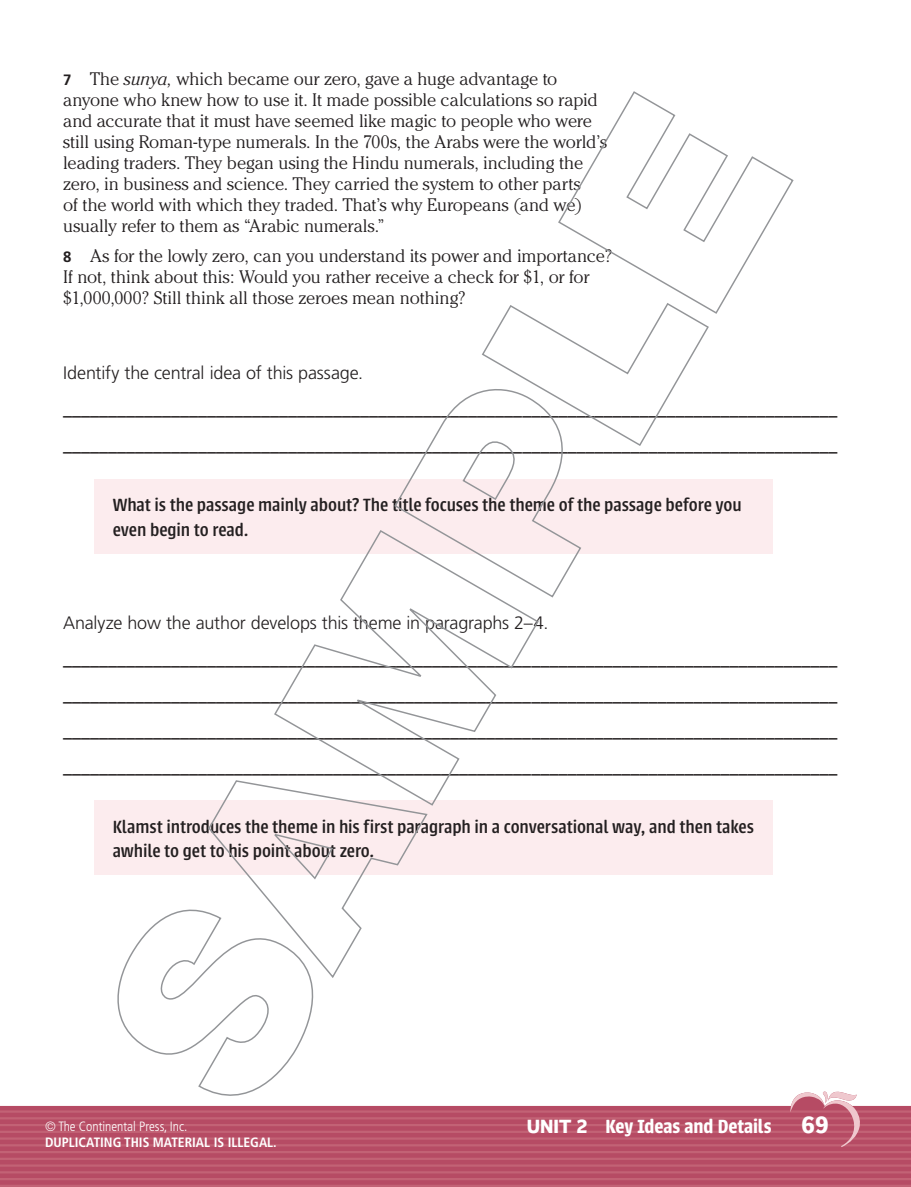
<style>
.page{position:relative;width:911px;height:1187px;background:#fff}
.page>*{position:absolute;margin:0;border:0;box-sizing:border-box;transform-origin:0 0}
.t1{font:600 21px "Urbana";color:#fff}
.t2{font:500 19.5px/24px "Urbana";letter-spacing:-.005em;color:#231f20}
.t3{font:300 18px/21px "Cheltenham";letter-spacing:-.01em;color:#231f20}
.t4{font:18px/36px "Cheltenham";color:#231f20}
.t5{font:300 18px "Frutiger";letter-spacing:-.01em;color:#231f20}
.t6{font:700 condensed 13.5px "Frutiger";color:#fff}
.t7{font:300 condensed 13.5px "Frutiger";color:#fff}
.s1{font-family:"Frutiger";font-weight:700;font-size:15px}
.s2{font-style:italic}
.s3{font-family:"Remora Sans W2";font-weight:700;font-size:19.5px}
.s4{font-family:"Remora Sans W2";font-weight:700;font-size:24px}
</style>
<div class="page">
<svg style="left:0;top:1095px;width:911px;height:89px;fill:#b64b64"></svg>
<hr style="left:0;top:1184px;width:911px;height:2px;background:#c26275">
<hr style="left:0;top:1177px;width:911px;height:3px;background:#c26275">
<hr style="left:0;top:1171px;width:911px;height:2px;background:#c26275">
<hr style="left:0;top:1164px;width:911px;height:2px;background:#c26275">
<hr style="left:0;top:1157px;width:911px;height:2px;background:#c26275">
<hr style="left:0;top:1150px;width:911px;height:3px;background:#c26275">
<hr style="left:0;top:1144px;width:911px;height:2px;background:#c26275">
<hr style="left:0;top:1137px;width:911px;height:2px;background:#c26275">
<hr style="left:0;top:1130px;width:911px;height:2px;background:#c26275">
<hr style="left:0;top:1123px;width:911px;height:3px;background:#c26275">
<hr style="left:0;top:1117px;width:911px;height:2px;background:#c26275">
<hr style="left:0;top:1110px;width:911px;height:2px;background:#c26275">
<svg style="left:790px;top:1091px;width:71px;height:56px"></svg>
<div style="left:95px;top:479px;width:678px;height:74px;background:#fcecee"></div>
<div style="left:95px;top:800px;width:678px;height:74px;background:#fcecee"></div>
<svg style="left:117px;top:909px;width:197px;height:186px"></svg>
<svg style="left:207px;top:780px;width:222px;height:199px"></svg>
<svg style="left:273px;top:530px;width:266px;height:276px"></svg>
<svg style="left:393px;top:305px;width:317px;height:293px"></svg>
<svg style="left:557px;top:91px;width:236px;height:224px"></svg>
<p class="t3" style="left:63px;top:68px;width:545px"><span class="s1">7</span> The <span class="s2">sunya,</span> which became our zero, gave a huge advantage to anyone who knew how to use it. It made possible calculations so rapid and accurate that it must have seemed like magic to people who were still using Roman-type numerals. In the 700s, the Arabs were the world’s leading traders. They began using the Hindu numerals, including the zero, in business and science. They carried the system to other parts<br>of the world with which they traded. That’s why Europeans (and we) usually refer to them as “Arabic numerals.”</p>
<p class="t3" style="left:63px;top:245px;width:550px"><span class="s1">8</span> As for the lowly zero, can you understand its power and importance?<br>If not, think about this: Would you rather receive a check for $1, or for $1,000,000? Still think all those zeroes mean nothing?</p>
<p class="t5" style="left:63px;top:363px;width:301px">Identify the central idea of this passage.</p>
<p class="t4" style="left:63px;top:391px;width:776px">______________________________________________________________________________________ ______________________________________________________________________________________</p>
<p class="t2" style="left:113px;top:493px;width:630px">What is the passage mainly about? The title focuses the theme of the passage before you even begin to read.</p>
<p class="t5" style="left:63px;top:612px;width:487px">Analyze how the author develops this theme in paragraphs 2–4.</p>
<p class="t4" style="left:63px;top:640px;width:775px;text-align:justify">______________________________________________________________________________________ ______________________________________________________________________________________ ______________________________________________________________________________________ ______________________________________________________________________________________</p>
<p class="t2" style="left:113px;top:814px;width:643px">Klamst introduces the theme in his first paragraph in a conversational way, and then takes awhile to get to his point about zero.</p>
<p class="t7" style="left:45px;top:1118px;width:144px">© The Continental Press, Inc.</p>
<p class="t6" style="left:45px;top:1134px;width:233px">DUPLICATING THIS MATERIAL IS ILLEGAL.</p>
<p class="t1" style="left:527px;top:1114px;width:303px"><span class="s3">UNIT 2</span> Key Ideas and Details <span class="s4">69</span></p>
</div>
